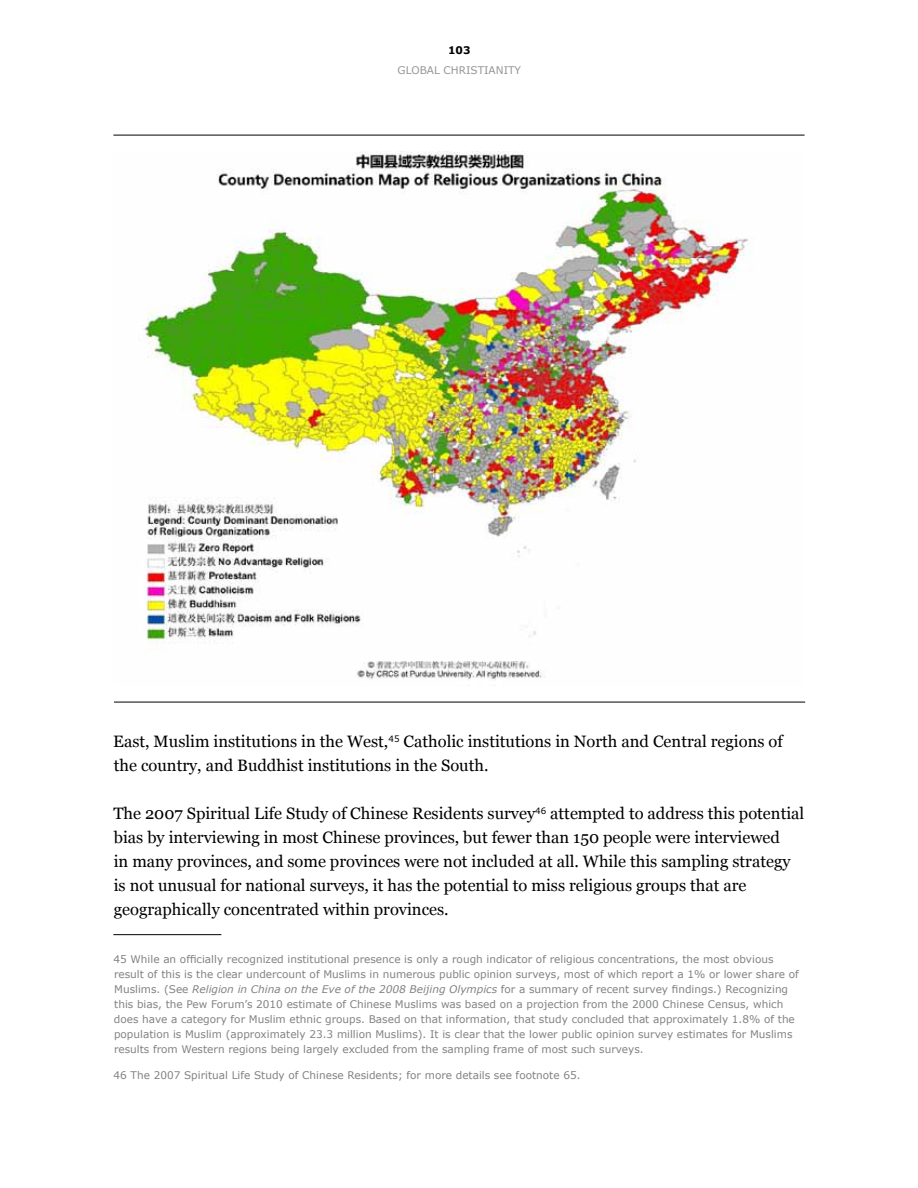
<style>
.page{position:relative;width:918px;height:1188px;background:#fff}
.page>*{position:absolute;margin:0;border:0;box-sizing:border-box;transform-origin:0 0}
.t1{font:16.5px/24px "Georgia";color:#000}
.t2{font:10.5px/15px "Verdana";color:#808285}
.t3{font:10.5px "Verdana";color:#939598}
.t4{font:700 10.5px "Verdana";color:#000}
.s1{font-style:italic}
</style>
<div class="page">
<hr style="left:113px;top:934px;width:108px;height:1px;background:#000">
<img style="left:139px;top:152px;width:614px;height:528px">
<hr style="left:113px;top:135px;width:692px;height:1px;background:#000">
<hr style="left:114px;top:702px;width:691px;height:1px;background:#000">
<p class="t4" style="left:448px;top:43px;width:24px">103</p>
<p class="t3" style="left:398px;top:63px;width:125px">GLOBAL CHRISTIANITY</p>
<h1 class="t1" style="left:113px;top:729px;width:671px">East, Muslim institutions in the West,<sup>45</sup> Catholic institutions in North and Central regions of the country, and Buddhist institutions in the South.</h1>
<p class="t1" style="left:113px;top:801px;width:692px">The 2007 Spiritual Life Study of Chinese Residents survey<sup>46</sup> attempted to address this potential bias by interviewing in most Chinese provinces, but fewer than 150 people were interviewed<br>in many provinces, and some provinces were not included at all. While this sampling strategy is not unusual for national surveys, it has the potential to miss religious groups that are geographically concentrated within provinces.</p>
<p class="t2" style="left:114px;top:952px;width:687px">45 While an officially recognized institutional presence is only a rough indicator of religious concentrations, the most obvious result of this is the clear undercount of Muslims in numerous public opinion surveys, most of which report a 1% or lower share of Muslims. (See <span class="s1">Religion in China on the Eve of the 2008 Beijing Olympics</span> for a summary of recent survey findings.) Recognizing this bias, the Pew Forum’s 2010 estimate of Chinese Muslims was based on a projection from the 2000 Chinese Census, which does have a category for Muslim ethnic groups. Based on that information, that study concluded that approximately 1.8% of the population is Muslim (approximately 23.3 million Muslims). It is clear that the lower public opinion survey estimates for Muslims results from Western regions being largely excluded from the sampling frame of most such surveys.</p>
<p class="t2" style="left:114px;top:1068px;width:468px">46 The 2007 Spiritual Life Study of Chinese Residents; for more details see footnote 65.</p>
</div>
